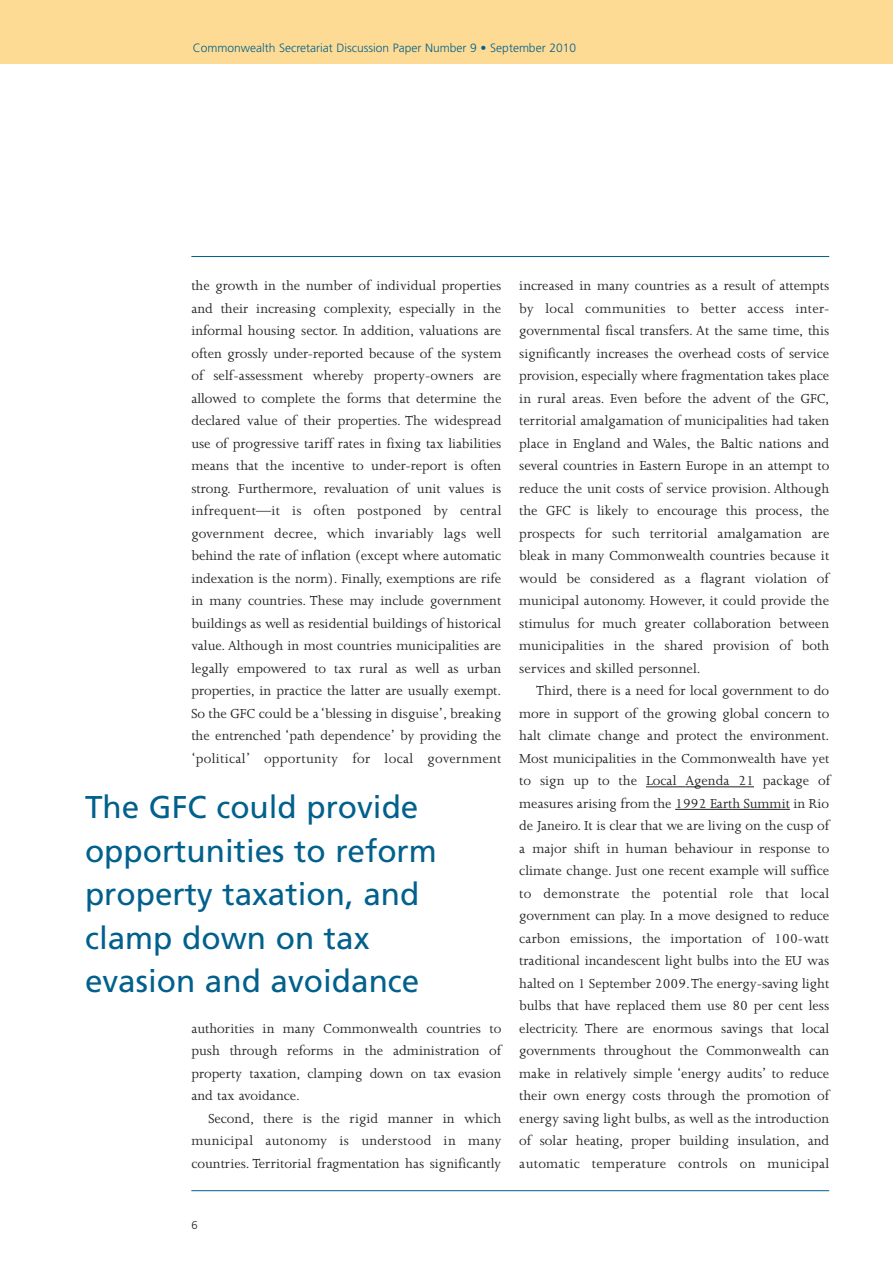
<style>
.page{position:relative;width:893px;height:1263px;background:#fff}
.page>*{position:absolute;margin:0;border:0;box-sizing:border-box;transform-origin:0 0}
.t1{font:31.5px/43.5px "Frutiger";color:#01608c}
.t2{font:15px/22.5px "Joanna";letter-spacing:.005em;color:#231f20;text-align:justify}
.t3{font:300 12px "Frutiger";color:#01608c}
.t4{font:300 11.25px "Frutiger";color:#231f20}
</style>
<div class="page">
<hr style="left:646px;top:786px;width:39px;height:1px;background:#231f20">
<hr style="left:685px;top:786px;width:69px;height:1px;background:#231f20">
<hr style="left:675px;top:809px;width:53px;height:1px;background:#231f20">
<hr style="left:728px;top:809px;width:62px;height:1px;background:#231f20">
<div style="left:0;top:0;width:893px;height:64px;background:#fedb94"></div>
<hr style="left:191px;top:1190px;width:638px;height:1px;background:#01608c">
<hr style="left:191px;top:256px;width:638px;height:1px;background:#01608c">
<p class="t3" style="left:193px;top:43px;width:385px">Commonwealth Secretariat Discussion Paper Number 9 • September 2010</p>
<p class="t2" style="left:191px;top:276px;width:312px">the growth in the number of individual properties and their increasing complexity, especially in the informal housing sector. In addition, valuations are often grossly under-reported because of the system of self-assessment whereby property-owners are allowed to complete the forms that determine the declared value of their properties. The widespread use of progressive tariff rates in fixing tax liabilities means that the incentive to under-report is often strong. Furthermore, revaluation of unit values is infrequent—it is often postponed by central government decree, which invariably lags well behind the rate of inflation (except where automatic indexation is the norm). Finally, exemptions are rife in many countries. These may include government buildings as well as residential buildings of historical value. Although in most countries municipalities are legally empowered to tax rural as well as urban properties, in practice the latter are usually exempt.<br>So the GFC could be a ‘blessing in disguise’, breaking the entrenched ‘path dependence’ by providing the ‘political’ opportunity for local government</p>
<h1 class="t1" style="left:85px;top:788px;width:353px">The GFC could provide opportunities to reform property taxation, and clamp down on tax evasion and avoidance</h1>
<p class="t2" style="left:191px;top:1018px;width:312px">authorities in many Commonwealth countries to push through reforms in the administration of property taxation, clamping down on tax evasion and tax avoidance.</p>
<p class="t2" style="left:191px;top:1108px;width:312px;text-indent:17px">Second, there is the rigid manner in which municipal autonomy is understood in many countries. Territorial fragmentation has significantly</p>
<p class="t2" style="left:519px;top:276px;width:312px">increased in many countries as a result of attempts by local communities to better access inter&shy;governmental fiscal transfers. At the same time, this significantly increases the overhead costs of service provision, especially where fragmentation takes place in rural areas. Even before the advent of the GFC, territorial amalgamation of municipalities had taken place in England and Wales, the Baltic nations and several countries in Eastern Europe in an attempt to reduce the unit costs of service provision. Although the GFC is likely to encourage this process, the prospects for such territorial amalgamation are bleak in many Commonwealth countries because it would be considered as a flagrant violation of municipal autonomy. However, it could provide the stimulus for much greater collaboration between municipalities in the shared provision of both services and skilled personnel.</p>
<p class="t2" style="left:519px;top:681px;width:313px;text-indent:17px">Third, there is a need for local government to do more in support of the growing global concern to halt climate change and protect the environment.<br>Most municipalities in the Commonwealth have yet to sign up to the Local Agenda 21 package of measures arising from the 1992 Earth Summit in Rio de Janeiro. It is clear that we are living on the cusp of a major shift in human behaviour in response to climate change. Just one recent example will suffice to demonstrate the potential role that local government can play. In a move designed to reduce carbon emissions, the importation of 100-watt traditional incandescent light bulbs into the EU was halted on 1 September 2009.The energy-saving light bulbs that have replaced them use 80 per cent less electricity. There are enormous savings that local governments throughout the Commonwealth can make in relatively simple ‘energy audits’ to reduce their own energy costs through the promotion of energy saving light bulbs, as well as the introduction of solar heating, proper building insulation, and automatic temperature controls on municipal</p>
<p class="t4" style="left:191px;top:1220px;width:8px">6</p>
</div>
